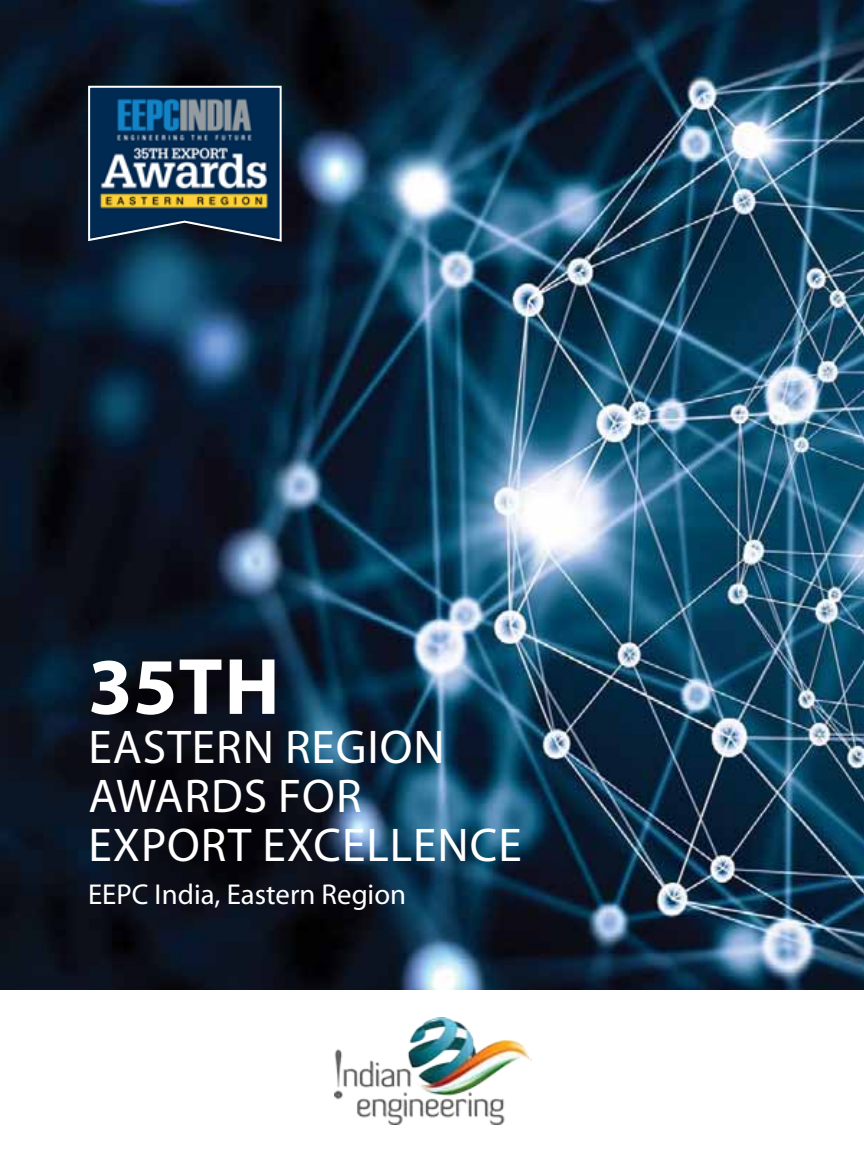
<style>
.page{position:relative;width:864px;height:1152px;background:#fff}
.page>*{position:absolute;margin:0;border:0;box-sizing:border-box;transform-origin:0 0}
.t1{font:700 80.6px "Myriad Pro";color:#fff}
.t2{font:47.6px/49px "Myriad Pro";letter-spacing:.02em;color:#fff}
.t3{font:28.8px "Myriad Pro";color:#fff}
</style>
<div class="page">
<img style="left:0;top:0;width:864px;height:990px">
<img style="left:334px;top:1018px;width:198px;height:107px">
<svg style="left:87px;top:85px;width:196px;height:158px"></svg>
<h1 class="t1" style="left:88px;top:634px;width:193px">35TH</h1>
<p class="t2" style="left:89px;top:722px;width:435px">EASTERN REGION<br>AWARDS FOR<br>EXPORT EXCELLENCE</p>
<p class="t3" style="left:88px;top:876px;width:320px">EEPC India, Eastern Region</p>
</div>
